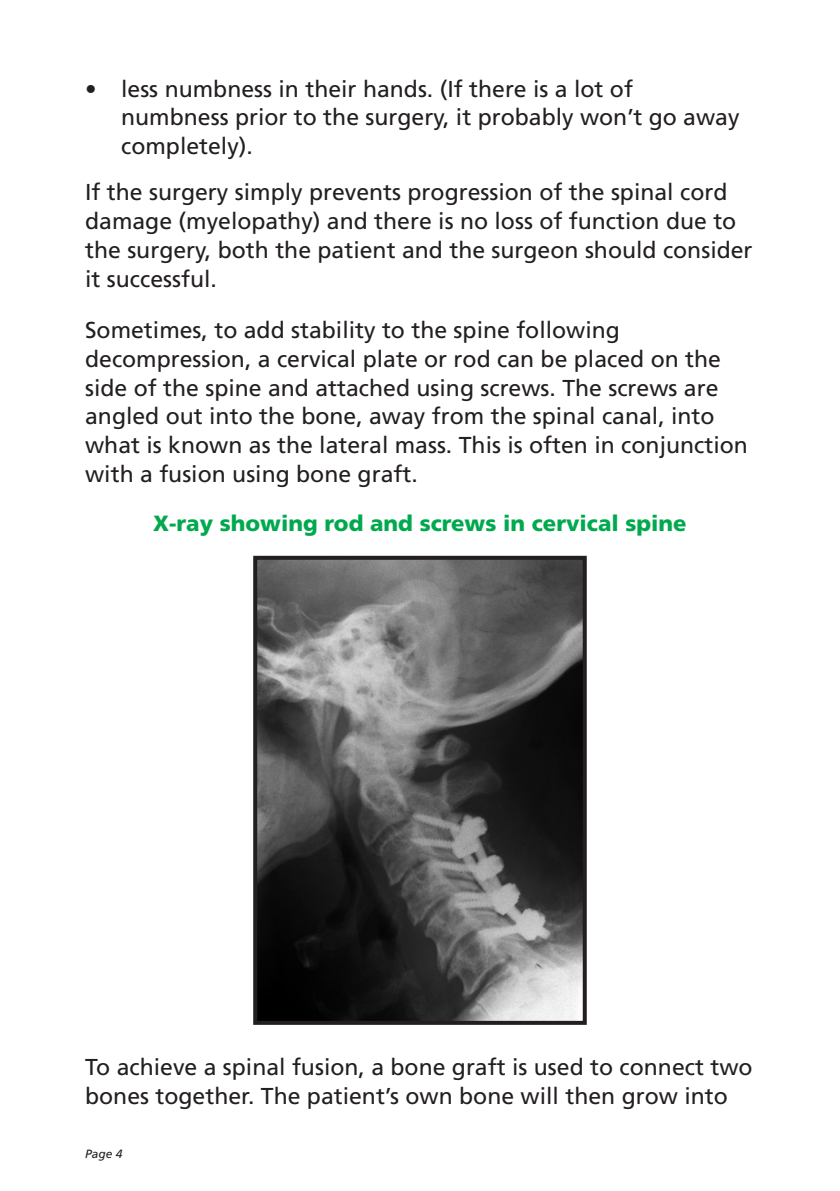
<style>
.page{position:relative;width:840px;height:1191px;background:#fff}
.page>*{position:absolute;margin:0;border:0;box-sizing:border-box;transform-origin:0 0}
.Body_text{font:23px/28.8px "Frutiger";color:#231f20}
.Hanging_indent{font:23px/28.8px "Frutiger";color:#231f20}
.Body_text-2{font:900 22px "Frutiger";color:#00a94e}
.t1{font:italic 12px "Frutiger";color:#231f20}
</style>
<div class="page">
<img style="left:258px;top:561px;width:323px;height:458px">
<div style="left:253px;top:556px;width:333px;height:468px;border:4px solid #231f20"></div>
<p class="Hanging_indent" style="left:121px;top:74px;width:619px;text-indent:-36px">• less numbness in their hands. (If there is a lot of numbness prior to the surgery, it probably won’t go away completely).</p>
<p class="Body_text" style="left:85px;top:178px;width:668px">If the surgery simply prevents progression of the spinal cord damage (myelopathy) and there is no loss of function due to the surgery, both the patient and the surgeon should consider it successful.</p>
<p class="Body_text" style="left:85px;top:316px;width:664px">Sometimes, to add stability to the spine following decompression, a cervical plate or rod can be placed on the side of the spine and attached using screws. The screws are angled out into the bone, away from the spinal canal, into what is known as the lateral mass. This is often in conjunction with a fusion using bone graft.</p>
<p class="Body_text-2" style="left:153px;top:510px;width:534px">X-ray showing rod and screws in cervical spine</p>
<p class="Body_text" style="left:85px;top:1052px;width:668px">To achieve a spinal fusion, a bone graft is used to connect two bones together. The patient’s own bone will then grow into</p>
<p class="t1" style="left:85px;top:1147px;width:39px">Page 4</p>
</div>
